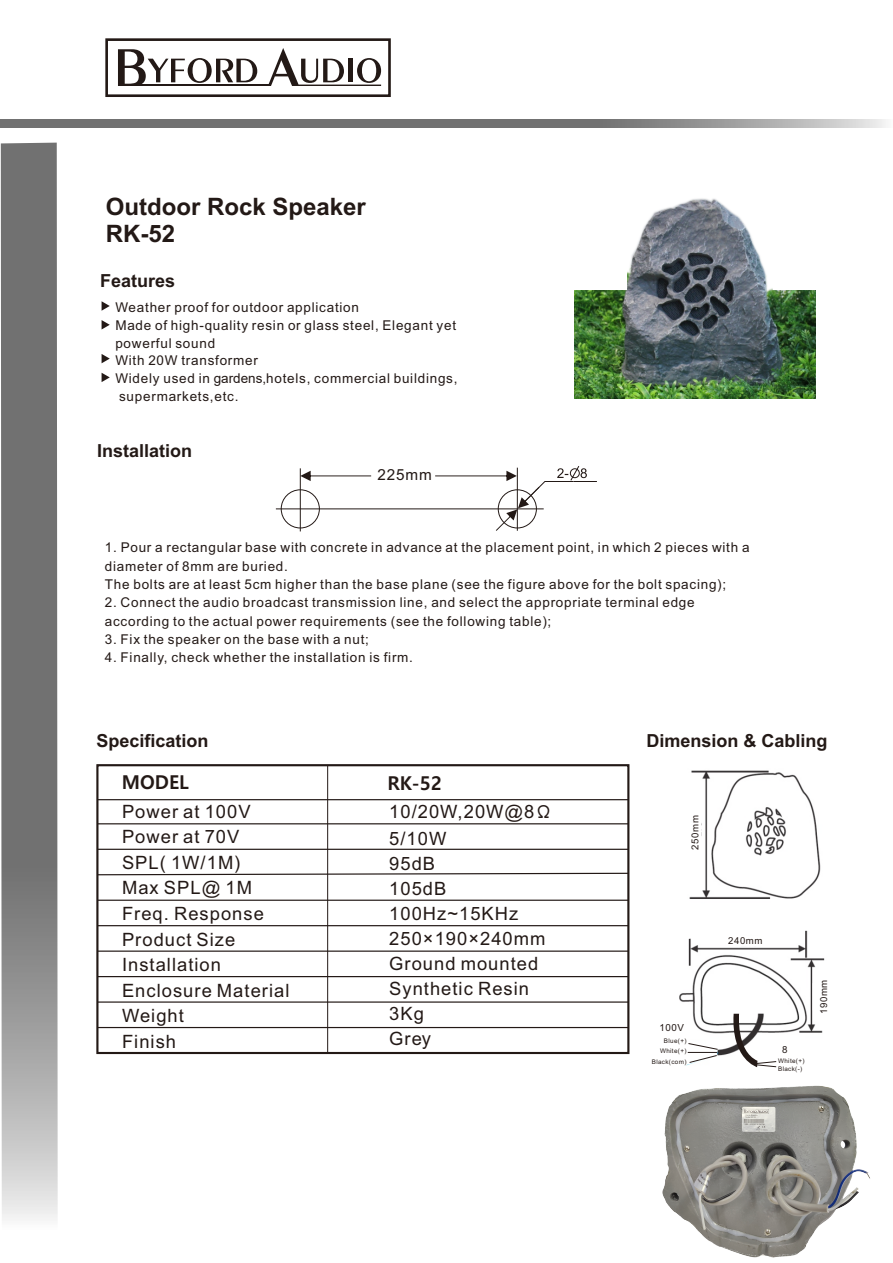
<style>
.page{position:relative;width:893px;height:1263px;background:#fff}
.page>*{position:absolute;margin:0;border:0;box-sizing:border-box;transform-origin:0 0}
.t1{font:700 24px/26.8px "Arial";color:#231916}
.t2{font:700 19.05px "Malgun Gothic";color:#231916}
.t3{font:18.3px/25.7px "Arial";letter-spacing:.055em;color:#231916}
.t4{font:700 18px "Arial";color:#231916}
.t5{font:15.3px "Arial";letter-spacing:.055em;color:#231916}
.t6{font:13.5px/17.7px "Arial";letter-spacing:.055em;color:#231916}
.t7{font:9.75px "Arial";color:#231916}
.t8{font:9.6px "Arial";letter-spacing:.055em;color:#231916}
.t9{font:6.3px/10.4px "Arial";letter-spacing:.055em;color:#231916;text-align:right}
.s1{font-family:"FZZDHJW GB1 0"}
</style>
<div class="page">
<img style="left:575px;top:198px;width:240px;height:201px">
<img style="left:689px;top:770px;width:132px;height:129px">
<img style="left:679px;top:930px;width:146px;height:136px">
<svg style="left:0;top:120px;width:886px;height:8px;background:#828282"></svg>
<svg style="left:1px;top:143px;width:57px;height:1077px;background:#848484"></svg>
<svg style="left:275px;top:466px;width:322px;height:66px"></svg>
<svg style="left:102px;top:301px;width:8px;height:10px"></svg>
<svg style="left:102px;top:320px;width:8px;height:9px"></svg>
<svg style="left:102px;top:354px;width:8px;height:9px"></svg>
<svg style="left:102px;top:373px;width:8px;height:9px"></svg>
<hr style="left:97px;top:823px;width:531px;height:1px;background:#231916">
<hr style="left:97px;top:849px;width:531px;height:1px;background:#231916">
<svg style="left:99px;top:872px;width:531px;height:4px"></svg>
<hr style="left:97px;top:900px;width:531px;height:1px;background:#231916">
<hr style="left:97px;top:925px;width:531px;height:1px;background:#231916">
<hr style="left:97px;top:950px;width:531px;height:2px;background:#231916">
<hr style="left:97px;top:976px;width:531px;height:1px;background:#231916">
<hr style="left:97px;top:1001px;width:531px;height:2px;background:#231916">
<hr style="left:97px;top:1027px;width:531px;height:1px;background:#231916">
<hr style="left:327px;top:765px;width:1px;height:288px;background:#231916">
<hr style="left:97px;top:799px;width:531px;height:1px;background:#231916">
<div style="left:96px;top:764px;width:533px;height:290px;border:2px solid #231916"></div>
<svg style="left:687px;top:1042px;width:32px;height:21px"></svg>
<svg style="left:731px;top:1014px;width:46px;height:54px"></svg>
<div style="left:105px;top:38px;width:286px;height:59px;border:3px solid #231916"></div>
<hr style="left:118px;top:85px;width:153px;height:1px;background:#231916">
<svg style="left:118px;top:49px;width:139px;height:36px"></svg>
<svg style="left:268px;top:48px;width:113px;height:38px"></svg>
<img style="left:662px;top:1085px;width:208px;height:173px">
<h1 class="t1" style="left:106px;top:196px;width:262px">Outdoor Rock Speaker<br>RK-52</h1>
<h3 class="t4" style="left:100px;top:274px;width:77px">Features</h3>
<p class="t6" style="left:115px;top:300px;width:344px">Weather proof for outdoor application<br>Made of high-quality resin or glass steel, Elegant yet powerful sound<br>With 20W transformer<br>Widely used in gardens,hotels, commercial buildings, supermarkets,etc.</p>
<h3 class="t4" style="left:97px;top:444px;width:97px">Installation</h3>
<p class="t5" style="left:378px;top:469px;width:56px">225mm</p>
<p class="t6" style="left:105px;top:539px;width:646px;line-height:18.5px">1. Pour a rectangular base with concrete in advance at the placement point, in which 2 pieces with a diameter of 8mm are buried.<br>The bolts are at least 5cm higher than the base plane (see the figure above for the bolt spacing);</p>
<p class="t6" style="left:105px;top:594px;width:591px;line-height:18.5px">2. Connect the audio broadcast transmission line, and select the appropriate terminal edge according to the actual power requirements (see the following table);</p>
<p class="t6" style="left:105px;top:632px;width:266px">3. Fix the speaker on the base with a nut;</p>
<p class="t6" style="left:105px;top:650px;width:310px">4. Finally, check whether the installation is firm.</p>
<h3 class="t4" style="left:96px;top:734px;width:114px">Specification</h3>
<h2 class="t2" style="left:122px;top:774px;width:69px">MODEL</h2>
<h2 class="t2" style="left:387px;top:774px;width:56px">RK-52</h2>
<h3 class="t3" style="left:122px;top:800px;width:169px">Power at 100V<br>Power at 70V<br>SPL( 1W/1M)<br>Max SPL@ 1M<br>Freq. Response<br>Product Size<br>Installation<br>Enclosure Material<br>Weight<br>Finish</h3>
<h3 class="t3" style="left:389px;top:800px;width:165px">10/20W,20W@8<span class="s1">Ω</span></h3>
<h3 class="t3" style="left:389px;top:828px;width:158px;line-height:24.9px">5/10W<br>95dB<br>105dB<br>100Hz~15KHz<br>250×190×240mm<br>Ground mounted<br>Synthetic Resin<br>3Kg<br>Grey</h3>
<h3 class="t4" style="left:647px;top:734px;width:183px">Dimension &amp; Cabling</h3>
<p class="t8" style="left:692px;top:850px;width:36px;rotate:-90deg">250mm</p>
<p class="t7" style="left:659px;top:1024px;width:26px">100V</p>
<p class="t9" style="left:652px;top:1036px;width:36px">Blue(+)<br>White(+)<br>Black(com)</p>
<p class="t8" style="left:728px;top:937px;width:36px">240mm</p>
<p class="t7" style="left:782px;top:1046px;width:7px">8</p>
<p class="t9" style="left:778px;top:1057px;width:28px;line-height:8.1px;text-align:left">White(+)<br>Black(-)</p>
<p class="t8" style="left:820px;top:1014px;width:36px;rotate:-90deg">190mm</p>
</div>
